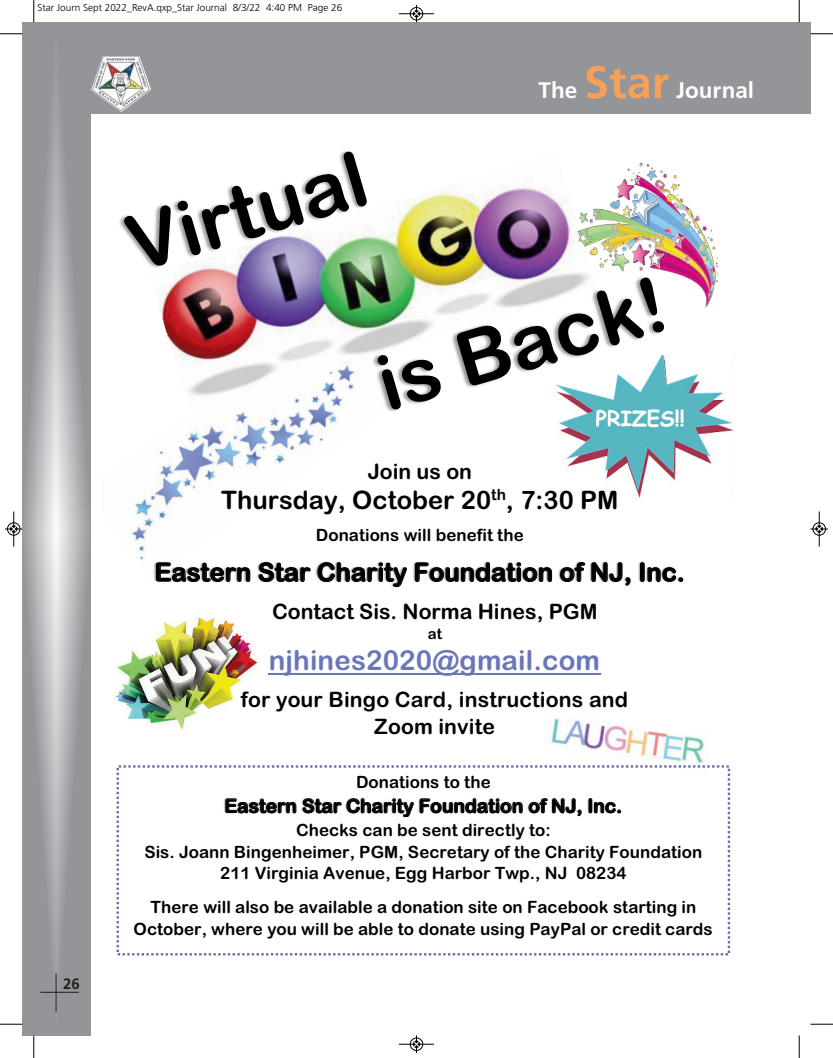
<style>
.page{position:relative;width:833px;height:1058px;background:#fff}
.page>*{position:absolute;margin:0;border:0;box-sizing:border-box;transform-origin:0 0}
.t1{font:27.62px "Arial Rounded MT Bold";letter-spacing:.005em;color:#6976b9}
.t2{font:25.5px "Arial Rounded MT Bold";color:#000}
.t3{font:700 22.5px "Frutiger";color:#fff}
.t4{font:21.25px/26.5px "Arial Rounded MT Bold";letter-spacing:.005em;color:#000;text-align:center}
.t5{font:19.12px "Arial Rounded MT Bold";color:#000}
.t6{font:17px/21.2px "Arial Rounded MT Bold";color:#000;text-align:center}
.t7{font:700 15px "Frutiger";color:#231f20}
.t8{font:14.88px "Arial Rounded MT Bold";color:#000}
.t9{font:300 10px "Frutiger";color:#000}
.s1{font-size:45px;color:#f8a05a}
</style>
<div class="page">
<div style="left:799px;top:22px;width:11px;height:92px;background:#939598"></div>
<svg style="left:22px;top:22px;width:68px;height:1013px;background:#a5a6a9"></svg>
<div style="left:79px;top:22px;width:720px;height:92px;background:#939598"></div>
<hr style="left:40px;top:991px;width:39px;height:1px;background:#231f20">
<hr style="left:56px;top:973px;width:1px;height:38px;background:#231f20">
<img style="left:91px;top:56px;width:60px;height:56px">
<svg style="left:124px;top:151px;width:229px;height:113px"></svg>
<img style="left:131px;top:408px;width:207px;height:152px">
<img style="left:560px;top:373px;width:173px;height:125px">
<img style="left:551px;top:719px;width:153px;height:45px">
<img style="left:115px;top:613px;width:143px;height:117px">
<img style="left:149px;top:154px;width:420px;height:254px">
<img style="left:569px;top:162px;width:149px;height:146px">
<img style="left:347px;top:249px;width:346px;height:180px">
<svg style="left:377px;top:355px;width:64px;height:55px"></svg>
<svg style="left:456px;top:277px;width:208px;height:108px"></svg>
<img style="left:144px;top:547px;width:538px;height:40px">
<hr style="left:269px;top:673px;width:331px;height:1px;background:#6976b9">
<div style="left:241px;top:687px;width:387px;height:24px;background:#fff"></div>
<div style="left:116px;top:765px;width:614px;height:190px;border:2px dashed #696cae"></div>
<img style="left:224px;top:798px;width:397px;height:20px">
<svg style="left:33px;top:0;width:2px;height:22px"></svg>
<svg style="left:0;top:33px;width:22px;height:2px"></svg>
<svg style="left:798px;top:0;width:2px;height:22px"></svg>
<svg style="left:810px;top:33px;width:22px;height:2px"></svg>
<svg style="left:33px;top:1035px;width:2px;height:23px"></svg>
<svg style="left:0;top:1023px;width:22px;height:2px"></svg>
<svg style="left:798px;top:1035px;width:2px;height:23px"></svg>
<svg style="left:810px;top:1023px;width:22px;height:2px"></svg>
<hr style="left:399px;top:14px;width:35px;height:1px;background:#000">
<div style="left:410px;top:7px;width:13px;height:13px;border:1px solid #000;border-radius:50%"></div>
<svg style="left:413px;top:5px;width:6px;height:18px"></svg>
<hr style="left:399px;top:1044px;width:35px;height:1px;background:#000">
<div style="left:410px;top:1037px;width:13px;height:13px;border:1px solid #000;border-radius:50%"></div>
<svg style="left:413px;top:1035px;width:6px;height:17px"></svg>
<hr style="left:14px;top:511px;width:1px;height:35px;background:#000">
<div style="left:7px;top:522px;width:13px;height:13px;border:1px solid #000;border-radius:50%"></div>
<svg style="left:5px;top:526px;width:17px;height:6px"></svg>
<hr style="left:819px;top:511px;width:1px;height:35px;background:#000">
<div style="left:812px;top:522px;width:13px;height:13px;border:1px solid #000;border-radius:50%"></div>
<svg style="left:810px;top:526px;width:18px;height:6px"></svg>
<p class="t9" style="left:38px;top:4px;width:306px">Star Journ Sept 2022_RevA.qxp_Star Journal 8/3/22 4:40 PM Page 26</p>
<p class="t3" style="left:538px;top:81px;width:217px">The <span class="s1">Star</span> Journal</p>
<p class="t4" style="left:367px;top:460px;width:106px">Join us on</p>
<p class="t2" style="left:221px;top:490px;width:399px">Thursday, October 20<sup>th</sup>, 7:30 PM</p>
<p class="t6" style="left:316px;top:526px;width:209px">Donations will benefit the</p>
<p class="t2" style="left:155px;top:562px;width:532px">Eastern Star Charity Foundation of NJ, Inc.</p>
<p class="t4" style="left:272px;top:600px;width:327px">Contact Sis. Norma Hines, PGM</p>
<p class="t8" style="left:428px;top:628px;width:16px">at</p>
<p class="t1" style="left:269px;top:650px;width:333px">njhines2020@gmail.com</p>
<p class="t4" style="left:241px;top:688px;width:389px">for your Bingo Card, instructions and<br>Zoom invite</p>
<p class="t7" style="left:63px;top:978px;width:18px">26</p>
<p class="t6" style="left:356px;top:772px;width:136px">Donations to the</p>
<p class="t5" style="left:224px;top:798px;width:399px">Eastern Star Charity Foundation of NJ, Inc.</p>
<p class="t6" style="left:144px;top:821px;width:559px">Checks can be sent directly to:<br>Sis. Joann Bingenheimer, PGM, Secretary of the Charity Foundation<br>211 Virginia Avenue, Egg Harbor Twp., NJ 08234</p>
<p class="t6" style="left:134px;top:898px;width:580px">There will also be available a donation site on Facebook starting in<br>October, where you will be able to donate using PayPal or credit cards</p>
</div>
